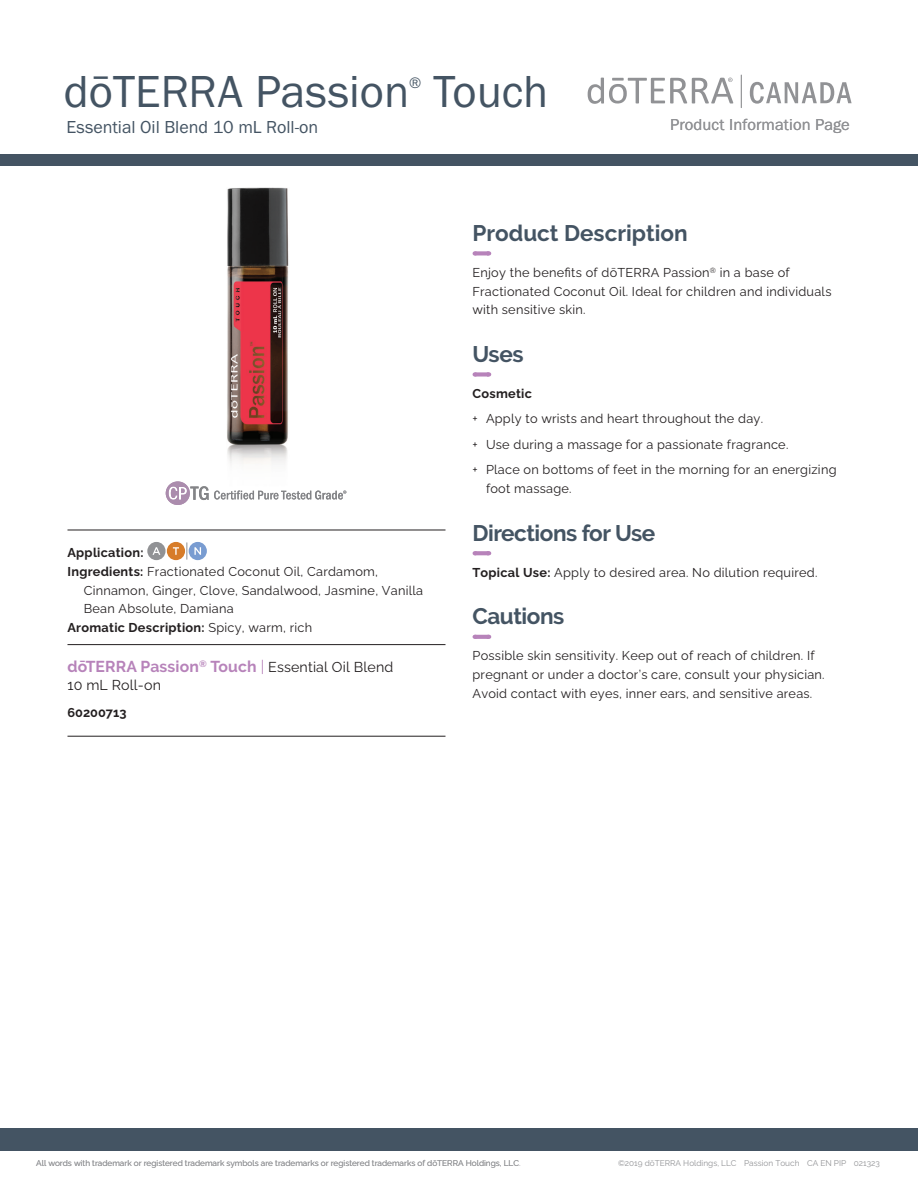
<style>
.page{position:relative;width:918px;height:1188px;background:#fff}
.page>*{position:absolute;margin:0;border:0;box-sizing:border-box;transform-origin:0 0}
.t1{font:46.5px "Franklin Gothic URW Boo";color:#445463}
.t2{font:700 22.5px "Raleway";letter-spacing:-.02em;color:#445463}
.t3{font:700 22.5px "Ralewayd T";color:#445463}
.t4{font:18px "Franklin Gothic URW Boo";color:#445463}
.t5{font:16.5px "Franklin Gothic URW Boo";letter-spacing:.01em;color:#919295}
.t6{font:700 15.75px "Raleway";letter-spacing:.01em;color:#b783ba}
.t7{font:15.75px "Franklin Gothic URW Boo";color:#445463}
.t8{font:14.25px "Ralewayd T";letter-spacing:.01em;color:#231f20}
.t9{font:12.75px/18.8px "Ralewayd T";letter-spacing:.02em;color:#231f20}
.t10{font:700 12.75px "Ralewayd T";letter-spacing:.02em;color:#231f20}
.t11{font:700 12.75px "Ralewayd T";color:#231f20}
.t12{font:8.25px "Ralewayd T";color:#919295}
.s1{font-weight:700}
.s2{font-weight:400}
.s3{font-family:"Ralewayd T";font-weight:400}
.s4{font-family:"Ralewayd T";font-weight:400;font-size:14.25px;color:#231f20}
</style>
<div class="page">
<svg style="left:750px;top:82px;width:102px;height:22px"></svg>
<svg style="left:588px;top:78px;width:145px;height:26px"></svg>
<hr style="left:741px;top:75px;width:1px;height:33px;background:#919295">
<img style="left:227px;top:187px;width:62px;height:277px">
<svg style="left:475px;top:251px;width:14px;height:4px"></svg>
<svg style="left:475px;top:372px;width:14px;height:5px"></svg>
<svg style="left:475px;top:551px;width:14px;height:4px"></svg>
<svg style="left:475px;top:635px;width:14px;height:4px"></svg>
<hr style="left:68px;top:530px;width:378px;height:1px;background:#231f20">
<hr style="left:68px;top:644px;width:378px;height:1px;background:#231f20">
<hr style="left:68px;top:736px;width:378px;height:1px;background:#231f20">
<svg style="left:186px;top:542px;width:1px;height:18px"></svg>
<div style="left:147px;top:542px;width:19px;height:18px;background:#919295;border-radius:50%"></div>
<svg style="left:152px;top:547px;width:8px;height:8px"></svg>
<div style="left:167px;top:542px;width:18px;height:18px;background:#d77c29;border-radius:50%"></div>
<svg style="left:173px;top:547px;width:6px;height:8px"></svg>
<div style="left:189px;top:542px;width:18px;height:18px;background:#799cd1;border-radius:50%"></div>
<svg style="left:194px;top:547px;width:7px;height:8px"></svg>
<div style="left:0;top:155px;width:918px;height:11px;background:#445463"></div>
<div style="left:0;top:1128px;width:918px;height:23px;background:#445463"></div>
<svg style="left:166px;top:481px;width:180px;height:24px"></svg>
<h1 class="t1" style="left:64px;top:63px;width:347px">dōTERRA Passion</h1>
<p class="t7" style="left:409px;top:73px;width:14px">®</p>
<h1 class="t1" style="left:433px;top:63px;width:117px">Touch</h1>
<h3 class="t4" style="left:66px;top:116px;width:253px">Essential Oil Blend 10 mL Roll-on</h3>
<p class="t5" style="left:670px;top:114px;width:181px">Product Information Page</p>
<p class="t10" style="left:68px;top:543px;width:78px">Application:</p>
<p class="t9" style="left:68px;top:561px;width:312px"><span class="s1">Ingredients:</span> Fractionated Coconut Oil, Cardamom,</p>
<p class="t9" style="left:84px;top:579px;width:341px">Cinnamon, Ginger, Clove, Sandalwood, Jasmine, Vanilla</p>
<p class="t9" style="left:84px;top:598px;width:152px">Bean Absolute, Damiana</p>
<p class="t10" style="left:68px;top:618px;width:246px">Aromatic Description: <span class="s2">Spicy, warm, rich</span></p>
<p class="t6" style="left:68px;top:657px;width:327px">dōTERRA Passion<sup>®</sup> Touch <span class="s3">|</span> <span class="s4">Essential Oil Blend</span></p>
<p class="t8" style="left:68px;top:673px;width:95px">10 mL Roll-on</p>
<p class="t11" style="left:68px;top:702px;width:60px">60200713</p>
<h2 class="t3" style="left:472px;top:216px;width:217px">Product Description</h2>
<p class="t9" style="left:472px;top:262px;width:361px">Enjoy the benefits of dōTERRA Passion<sup>®</sup> in a base of<br>Fractionated Coconut Oil. Ideal for children and individuals with sensitive skin.</p>
<h2 class="t2" style="left:472px;top:341px;width:53px">Uses</h2>
<p class="t10" style="left:472px;top:384px;width:61px">Cosmetic</p>
<p class="t9" style="left:472px;top:405px;width:366px;line-height:25.5px">+ Apply to wrists and heart throughout the day.<br>+ Use during a massage for a passionate fragrance.<br>+ Place on bottoms of feet in the morning for an energizing</p>
<p class="t9" style="left:486px;top:478px;width:87px">foot massage.</p>
<h2 class="t2" style="left:472px;top:520px;width:184px">Directions for Use</h2>
<p class="t9" style="left:472px;top:561px;width:347px"><span class="s1">Topical Use:</span> Apply to desired area. No dilution required.</p>
<h2 class="t2" style="left:472px;top:604px;width:93px">Cautions</h2>
<p class="t9" style="left:472px;top:645px;width:354px">Possible skin sensitivity. Keep out of reach of children. If pregnant or under a doctor’s care, consult your physician.<br>Avoid contact with eyes, inner ears, and sensitive areas.</p>
<p class="t12" style="left:36px;top:1157px;width:486px">All words with trademark or registered trademark symbols are trademarks or registered trademarks of dōTERRA Holdings, LLC.</p>
<p class="t12" style="left:618px;top:1157px;width:263px">©2019 dōTERRA Holdings, LLC Passion Touch CA EN PIP 021323</p>
</div>
